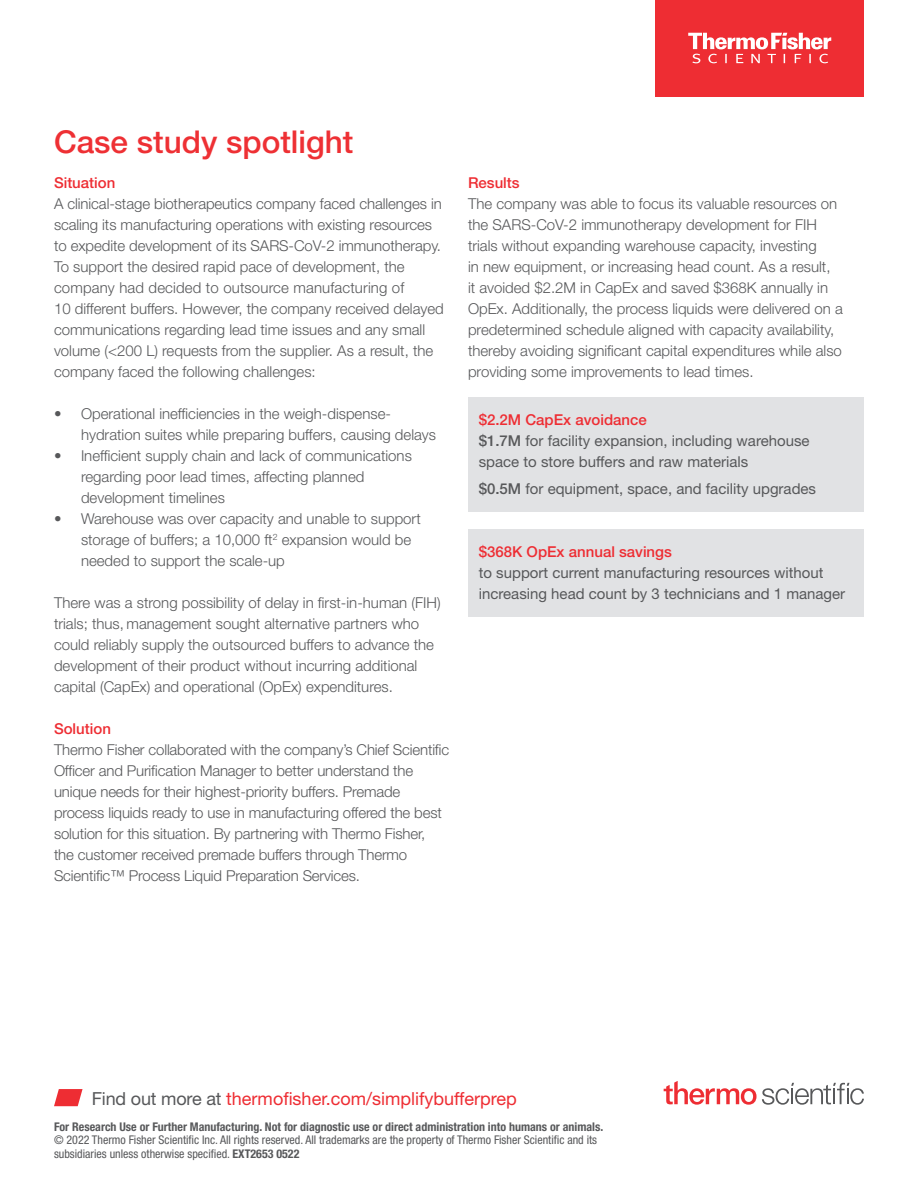
<style>
.page{position:relative;width:918px;height:1188px;background:#fff}
.page>*{position:absolute;margin:0;border:0;box-sizing:border-box;transform-origin:0 0}
.t1{font:500 31.5px "Helvetica Neue LT Std";color:#ee3034}
.t2{font:18px "Helvetica Neue LT Std";color:#ee2d33}
.t3{font:300 15px/21px "Helvetica Neue LT Std";color:#57585a}
.t4{font:15px/21px "Helvetica Neue LT Std";color:#57585a}
.t5{font:500 15px "Helvetica Neue LT Std";color:#ee2d33}
.t6{font:condensed 12px/13.5px "Helvetica Neue LT Std";color:#57585a}
.t7{font:700 condensed 12px "Helvetica Neue LT Std";color:#57585a}
.s1{font-weight:500;color:#ee2d33}
.s2{font-weight:500}
.s3{color:#57585a}
.s4{font-weight:700}
</style>
<div class="page">
<div style="left:468px;top:398px;width:396px;height:114px;background:#e1e2e4"></div>
<div style="left:468px;top:529px;width:396px;height:88px;background:#e1e2e4"></div>
<div style="left:656px;top:0;width:208px;height:96px;background:#ee2d33"></div>
<svg style="left:688px;top:33px;width:143px;height:30px"></svg>
<svg style="left:664px;top:1081px;width:200px;height:24px"></svg>
<svg style="left:54px;top:1089px;width:29px;height:17px"></svg>
<h1 class="t1" style="left:54px;top:123px;width:301px">Case study spotlight</h1>
<p class="t5" style="left:54px;top:174px;width:63px">Situation</p>
<p class="t3" style="left:54px;top:193px;width:391px">A clinical-stage biotherapeutics company faced challenges in scaling its manufacturing operations with existing resources to expedite development of its SARS-CoV-2 immunotherapy.<br>To support the desired rapid pace of development, the company had decided to outsource manufacturing of<br>10 different buffers. However, the company received delayed communications regarding lead time issues and any small volume (&lt;200 L) requests from the supplier. As a result, the company faced the following challenges:</p>
<p class="t3" style="left:81px;top:403px;width:357px;text-indent:-27px">• Operational inefficiencies in the weigh-dispense&shy;hydration suites while preparing buffers, causing delays</p>
<p class="t3" style="left:81px;top:445px;width:332px;text-indent:-27px">• Inefficient supply chain and lack of communications regarding poor lead times, affecting planned development timelines</p>
<p class="t3" style="left:81px;top:508px;width:341px;text-indent:-27px">• Warehouse was over capacity and unable to support storage of buffers; a 10,000 ft<sup>2</sup> expansion would be needed to support the scale-up</p>
<p class="t3" style="left:54px;top:592px;width:388px">There was a strong possibility of delay in first-in-human (FIH) trials; thus, management sought alternative partners who could reliably supply the outsourced buffers to advance the development of their product without incurring additional capital (CapEx) and operational (OpEx) expenditures.</p>
<p class="t5" style="left:54px;top:720px;width:58px">Solution</p>
<p class="t3" style="left:54px;top:739px;width:397px">Thermo Fisher collaborated with the company’s Chief Scientific Officer and Purification Manager to better understand the unique needs for their highest-priority buffers. Premade process liquids ready to use in manufacturing offered the best solution for this situation. By partnering with Thermo Fisher,<br>the customer received premade buffers through Thermo Scientific™ Process Liquid Preparation Services.</p>
<p class="t5" style="left:468px;top:174px;width:53px">Results</p>
<p class="t3" style="left:468px;top:193px;width:376px">The company was able to focus its valuable resources on the SARS-CoV-2 immunotherapy development for FIH trials without expanding warehouse capacity, investing<br>in new equipment, or increasing head count. As a result,<br>it avoided $2.2M in CapEx and saved $368K annually in OpEx. Additionally, the process liquids were delivered on a predetermined schedule aligned with capacity availability, thereby avoiding significant capital expenditures while also providing some improvements to lead times.</p>
<p class="t4" style="left:479px;top:409px;width:332px"><span class="s1">$2.2M CapEx avoidance<br></span><span class="s2">$1.7M</span> for facility expansion, including warehouse space to store buffers and raw materials</p>
<p class="t4" style="left:479px;top:478px;width:339px"><span class="s2">$0.5M</span> for equipment, space, and facility upgrades</p>
<p class="t5" style="left:479px;top:543px;width:195px">$368K OpEx annual savings</p>
<p class="t4" style="left:479px;top:562px;width:368px">to support current manufacturing resources without increasing head count by 3 technicians and 1 manager</p>
<p class="t2" style="left:92px;top:1088px;width:426px"><span class="s3">Find out more at</span> thermofisher.com/simplifybufferprep</p>
<p class="t7" style="left:54px;top:1119px;width:551px">For Research Use or Further Manufacturing. Not for diagnostic use or direct administration into humans or animals.</p>
<p class="t6" style="left:54px;top:1133px;width:545px">© 2022 Thermo Fisher Scientific Inc. All rights reserved. All trademarks are the property of Thermo Fisher Scientific and its subsidiaries unless otherwise specified. <span class="s4">EXT2653 0522</span></p>
</div>
